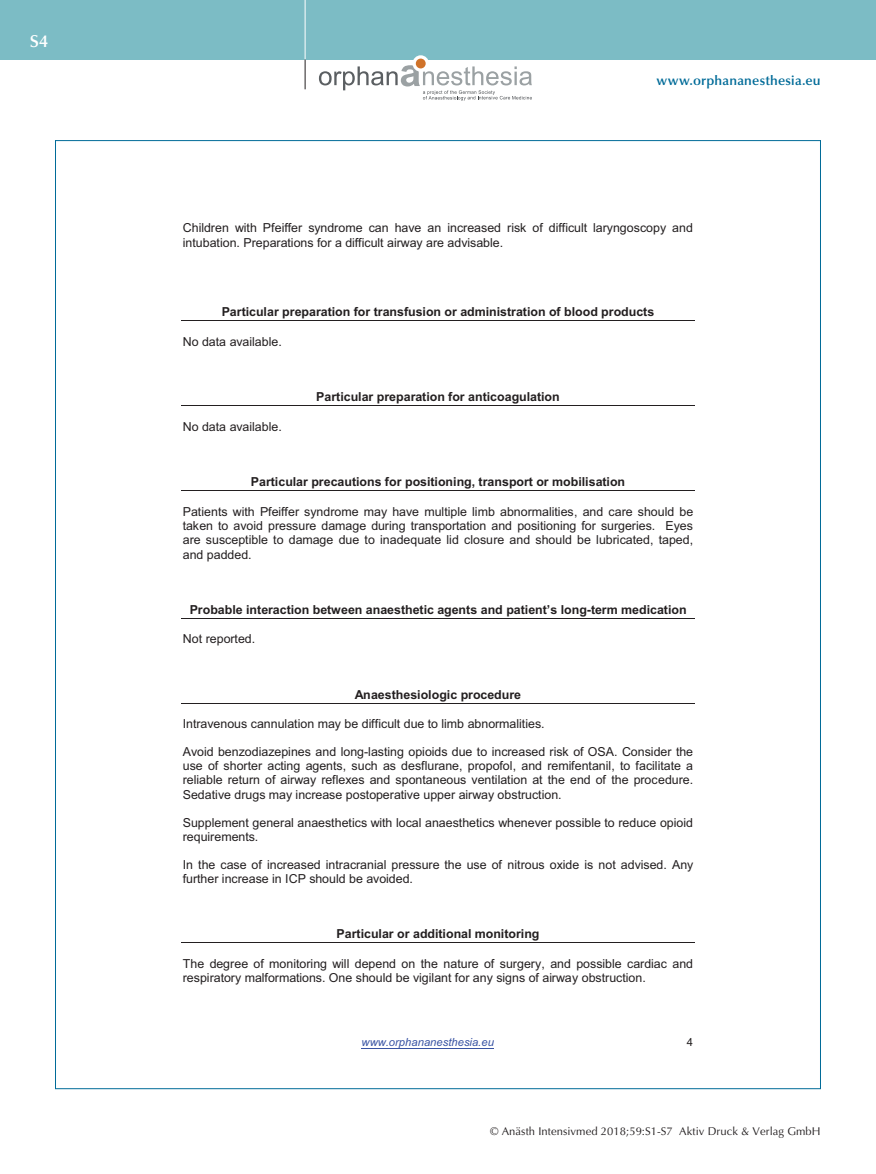
<style>
.page{position:relative;width:876px;height:1174px;background:#fff}
.page>*{position:absolute;margin:0;border:0;box-sizing:border-box;transform-origin:0 0}
.t1{font:600 17.25px "Optima";color:#fff}
.t2{font:600 13.5px "Optima";letter-spacing:.015em;color:#006b98}
.t3{font:12.45px/14.2px "Arial";color:#231f20}
.t4{font:700 12.45px "Arial";color:#231f20}
.t5{font:11.25px "Optima";letter-spacing:.005em;color:#231f20}
.t6{font:italic 11.25px "Arial";color:#3853a3}
.t7{font:11.25px "Arial";color:#231f20}
</style>
<div class="page">
<div style="left:0;top:0;width:876px;height:60px;background:#7cbcc5"></div>
<hr style="left:305px;top:0;width:1px;height:60px;background:#fff">
<svg style="left:305px;top:60px;width:1px;height:29px"></svg>
<svg style="left:412px;top:55px;width:17px;height:17px"></svg>
<div style="left:416px;top:59px;width:10px;height:9px;background:#d0732a;border-radius:50%"></div>
<svg style="left:319px;top:65px;width:213px;height:35px"></svg>
<hr style="left:362px;top:1047px;width:132px;height:1px;background:#3853a3">
<hr style="left:181px;top:320px;width:514px;height:1px;background:#231f20">
<hr style="left:181px;top:405px;width:514px;height:1px;background:#231f20">
<hr style="left:181px;top:490px;width:514px;height:1px;background:#231f20">
<hr style="left:181px;top:618px;width:514px;height:1px;background:#231f20">
<hr style="left:181px;top:703px;width:514px;height:1px;background:#231f20">
<hr style="left:181px;top:942px;width:514px;height:1px;background:#231f20">
<h1 class="t1" style="left:30px;top:31px;width:20px">S4</h1>
<p class="t2" style="left:656px;top:73px;width:166px">www.orphananesthesia.eu</p>
<p class="t3" style="left:183px;top:221px;width:512px">Children with Pfeiffer syndrome can have an increased risk of difficult laryngoscopy and intubation. Preparations for a difficult airway are advisable.</p>
<p class="t4" style="left:222px;top:304px;width:434px">Particular preparation for transfusion or administration of blood products</p>
<p class="t3" style="left:183px;top:334px;width:101px">No data available.</p>
<p class="t3" style="left:183px;top:419px;width:101px">No data available.</p>
<p class="t4" style="left:316px;top:388px;width:245px">Particular preparation for anticoagulation</p>
<p class="t4" style="left:251px;top:473px;width:376px">Particular precautions for positioning, transport or mobilisation</p>
<p class="t3" style="left:183px;top:504px;width:512px;text-align:justify">Patients with Pfeiffer syndrome may have multiple limb abnormalities, and care should be taken to avoid pressure damage during transportation and positioning for surgeries. Eyes are susceptible to damage due to inadequate lid closure and should be lubricated, taped, and padded.</p>
<p class="t4" style="left:190px;top:601px;width:498px">Probable interaction between anaesthetic agents and patient’s long-term medication</p>
<p class="t3" style="left:183px;top:632px;width:74px">Not reported.</p>
<p class="t4" style="left:355px;top:686px;width:168px">Anaesthesiologic procedure</p>
<p class="t3" style="left:183px;top:717px;width:363px">Intravenous cannulation may be difficult due to limb abnormalities.</p>
<p class="t3" style="left:183px;top:744px;width:512px;text-align:justify">Avoid benzodiazepines and long-lasting opioids due to increased risk of OSA. Consider the use of shorter acting agents, such as desflurane, propofol, and remifentanil, to facilitate a reliable return of airway reflexes and spontaneous ventilation at the end of the procedure.<br>Sedative drugs may increase postoperative upper airway obstruction.</p>
<p class="t3" style="left:183px;top:815px;width:512px">Supplement general anaesthetics with local anaesthetics whenever possible to reduce opioid requirements.</p>
<p class="t3" style="left:183px;top:857px;width:512px">In the case of increased intracranial pressure the use of nitrous oxide is not advised. Any further increase in ICP should be avoided.</p>
<p class="t4" style="left:337px;top:925px;width:204px">Particular or additional monitoring</p>
<p class="t3" style="left:183px;top:956px;width:512px">The degree of monitoring will depend on the nature of surgery, and possible cardiac and respiratory malformations. One should be vigilant for any signs of airway obstruction.</p>
<p class="t6" style="left:362px;top:1035px;width:134px">www.orphananesthesia.eu</p>
<p class="t7" style="left:687px;top:1035px;width:8px">4</p>
<p class="t5" style="left:490px;top:1125px;width:332px">© Anästh Intensivmed 2018;59:S1-S7 Aktiv Druck &amp; Verlag GmbH</p>
</div>
